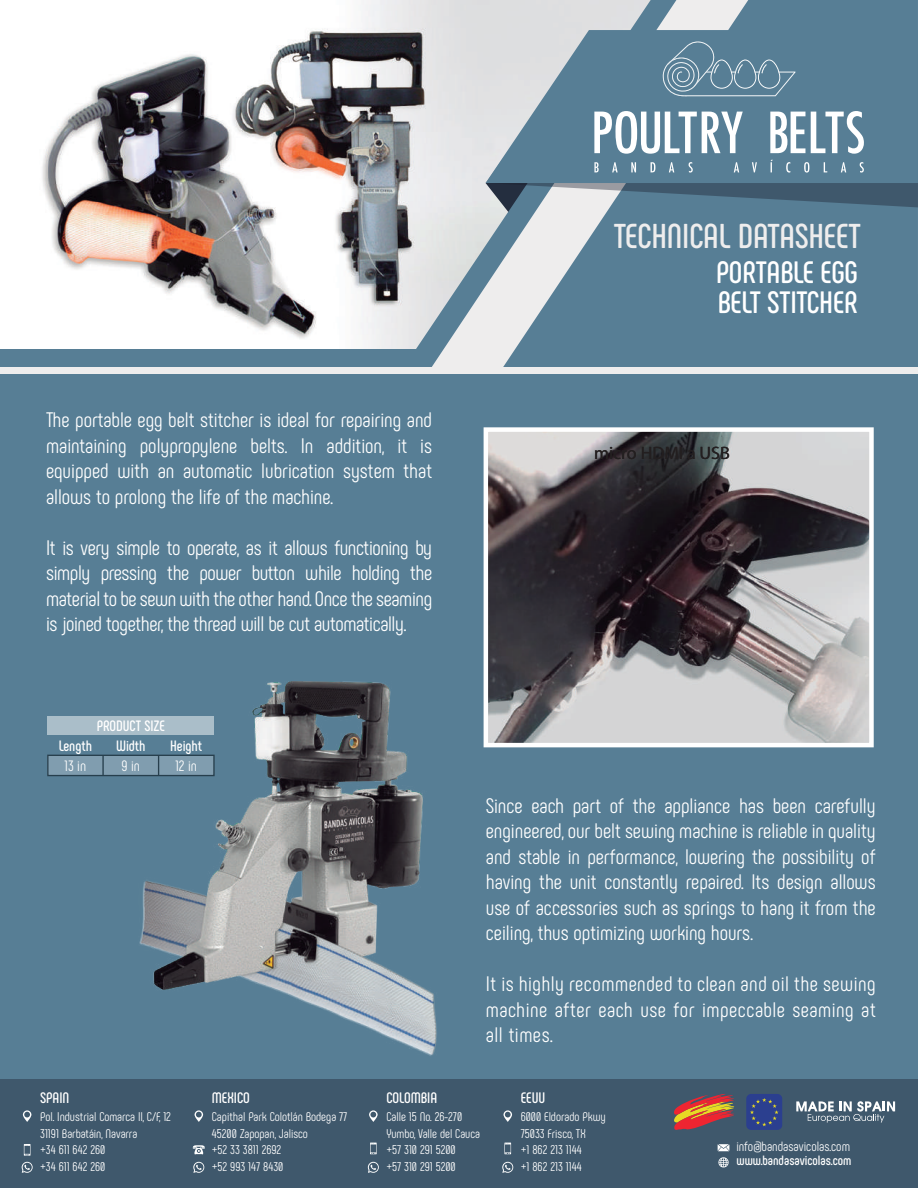
<style>
.page{position:relative;width:918px;height:1188px;background:#fff}
.page>*{position:absolute;margin:0;border:0;box-sizing:border-box;transform-origin:0 0}
.t1{font:700 34.5px "Phenomena";letter-spacing:-.005em;color:#eeeded}
.t2{font:700 30.9px/29.7px "Phenomena";letter-spacing:-.01em;color:#fff}
.t3{font:21px/25.5px "Phenomena";color:#fff;text-align:justify}
.t4{font:18px "Myriad Pro";color:#231f20}
.t5{font:700 15.15px "Phenomena";color:#fff}
.t6{font:700 15px "Phenomena";letter-spacing:-.005em;color:#fff}
.t7{font:15px "Phenomena";letter-spacing:-.005em;color:#fff}
.t8{font:13.5px "Phenomena";color:#fff}
.t9{font:700 13.5px "Phenomena";color:#fff}
.t10{font:12.6px/16.5px "Phenomena";color:#fff}
</style>
<div class="page">
<div style="left:0;top:294px;width:918px;height:894px;background:#577e95"></div>
<div style="left:0;top:1079px;width:918px;height:109px;background:#3f586c"></div>
<img style="left:0;top:0;width:412px;height:349px">
<svg style="left:412px;top:0;width:506px;height:349px;fill:#577e95"></svg>
<svg style="left:429px;top:0;width:319px;height:367px"></svg>
<svg style="left:486px;top:183px;width:432px;height:37px;background:#698394"></svg>
<svg style="left:486px;top:30px;width:432px;height:153px;background:#6d8ea1"></svg>
<svg style="left:594px;top:111px;width:149px;height:43px"></svg>
<svg style="left:770px;top:112px;width:35px;height:41px"></svg>
<svg style="left:811px;top:111px;width:53px;height:43px"></svg>
<svg style="left:663px;top:40px;width:133px;height:56px;background:#66899e"></svg>
<svg style="left:594px;top:162px;width:5px;height:10px"></svg>
<svg style="left:612px;top:162px;width:6px;height:10px"></svg>
<svg style="left:631px;top:162px;width:5px;height:10px"></svg>
<svg style="left:651px;top:162px;width:4px;height:10px"></svg>
<svg style="left:669px;top:162px;width:5px;height:10px"></svg>
<svg style="left:689px;top:162px;width:4px;height:11px"></svg>
<svg style="left:734px;top:162px;width:5px;height:10px"></svg>
<svg style="left:752px;top:162px;width:5px;height:10px"></svg>
<svg style="left:771px;top:159px;width:2px;height:13px"></svg>
<svg style="left:786px;top:162px;width:4px;height:11px"></svg>
<svg style="left:804px;top:162px;width:5px;height:11px"></svg>
<svg style="left:824px;top:162px;width:3px;height:10px"></svg>
<svg style="left:841px;top:162px;width:5px;height:10px"></svg>
<svg style="left:860px;top:162px;width:4px;height:11px"></svg>
<div style="left:0;top:367px;width:918px;height:7px;background:#eeeded"></div>
<img style="left:489px;top:432px;width:380px;height:310px">
<div style="left:484px;top:427px;width:390px;height:320px;border:4px solid #fff"></div>
<img style="left:110px;top:681px;width:327px;height:375px">
<div style="left:48px;top:716px;width:166px;height:19px;background:#aabec9"></div>
<div style="left:48px;top:755px;width:166px;height:21px;background:#809daf"></div>
<div style="left:47px;top:755px;width:168px;height:21px;border:1px solid #273f4d"></div>
<hr style="left:102px;top:755px;width:2px;height:21px;background:#273f4d">
<svg style="left:158px;top:755px;width:1px;height:21px"></svg>
<svg style="left:194px;top:1110px;width:10px;height:12px"></svg>
<svg style="left:193px;top:1145px;width:12px;height:9px"></svg>
<svg style="left:193px;top:1162px;width:11px;height:11px"></svg>
<svg style="left:369px;top:1110px;width:9px;height:12px"></svg>
<svg style="left:370px;top:1143px;width:7px;height:11px"></svg>
<svg style="left:368px;top:1162px;width:11px;height:11px"></svg>
<svg style="left:22px;top:1110px;width:10px;height:12px"></svg>
<svg style="left:24px;top:1144px;width:6px;height:12px"></svg>
<svg style="left:22px;top:1162px;width:11px;height:11px"></svg>
<svg style="left:718px;top:1144px;width:11px;height:7px"></svg>
<svg style="left:718px;top:1157px;width:11px;height:10px"></svg>
<svg style="left:503px;top:1110px;width:9px;height:12px"></svg>
<svg style="left:504px;top:1143px;width:7px;height:11px"></svg>
<svg style="left:502px;top:1162px;width:11px;height:11px"></svg>
<svg style="left:796px;top:1101px;width:99px;height:22px"></svg>
<div style="left:746px;top:1094px;width:36px;height:36px;background:#2b3f8f;border-radius:5px"></div>
<svg style="left:750px;top:1098px;width:29px;height:28px"></svg>
<svg style="left:674px;top:1094px;width:60px;height:36px"></svg>
<h1 class="t1" style="left:614px;top:215px;width:249px">TECHNICAL DATASHEET</h1>
<p class="t3" style="left:46px;top:407px;width:388px">The portable egg belt stitcher is ideal for repairing and maintaining polypropylene belts. In addition, it is equipped with an automatic lubrication system that allows to prolong the life of the machine.</p>
<p class="t3" style="left:46px;top:535px;width:388px">It is very simple to operate, as it allows functioning by simply pressing the power button while holding the material to be sewn with the other hand. Once the seaming is joined together, the thread will be cut automatically.</p>
<p class="t6" style="left:97px;top:716px;width:70px">PRODUCT SIZE</p>
<p class="t6" style="left:59px;top:736px;width:35px">Length</p>
<p class="t7" style="left:65px;top:757px;width:23px">13 in</p>
<p class="t6" style="left:116px;top:736px;width:31px">Width</p>
<p class="t7" style="left:122px;top:757px;width:20px">9 in</p>
<p class="t6" style="left:170px;top:736px;width:33px">Height</p>
<p class="t7" style="left:175px;top:757px;width:23px">12 in</p>
<p class="t5" style="left:40px;top:1088px;width:31px">SPAIN</p>
<p class="t5" style="left:212px;top:1088px;width:40px">MEXICO</p>
<p class="t5" style="left:386px;top:1088px;width:53px">COLOMBIA</p>
<h2 class="t2" style="left:716px;top:258px;width:143px">PORTABLE EGG<br>BELT STITCHER</h2>
<p class="t4" style="left:594px;top:442px;width:137px">micro HDMI a USB</p>
<p class="t3" style="left:486px;top:793px;width:391px">Since each part of the appliance has been carefully engineered, our belt sewing machine is reliable in quality and stable in performance, lowering the possibility of having the unit constantly repaired. Its design allows use of accessories such as springs to hang it from the ceiling, thus optimizing working hours.</p>
<p class="t3" style="left:486px;top:971px;width:391px">It is highly recommended to clean and oil the sewing machine after each use for impeccable seaming at all times.</p>
<p class="t5" style="left:521px;top:1088px;width:26px">EEUU</p>
<p class="t10" style="left:40px;top:1109px;width:132px">Pol. Industrial Comarca II, C/F, 12<br>31191 Barbatáin, Navarra<br>+34 611 642 260<br>+34 611 642 260</p>
<p class="t10" style="left:212px;top:1109px;width:137px">Capithal Park Colotlán Bodega 77<br>45200 Zapopan, Jalisco<br>+52 33 3811 2692<br>+52 993 147 8430</p>
<p class="t10" style="left:386px;top:1109px;width:95px">Calle 15 No. 26-270<br>Yumbo, Valle del Cauca +57 310 291 5200<br>+57 310 291 5200</p>
<p class="t10" style="left:521px;top:1109px;width:87px">6000 Eldorado Pkwy<br>75033 Frisco, TX<br>+1 862 213 1144<br>+1 862 213 1144</p>
<p class="t8" style="left:737px;top:1139px;width:115px">info@bandasavicolas.com</p>
<p class="t9" style="left:737px;top:1152px;width:116px">www.bandasavicolas.com</p>
</div>
